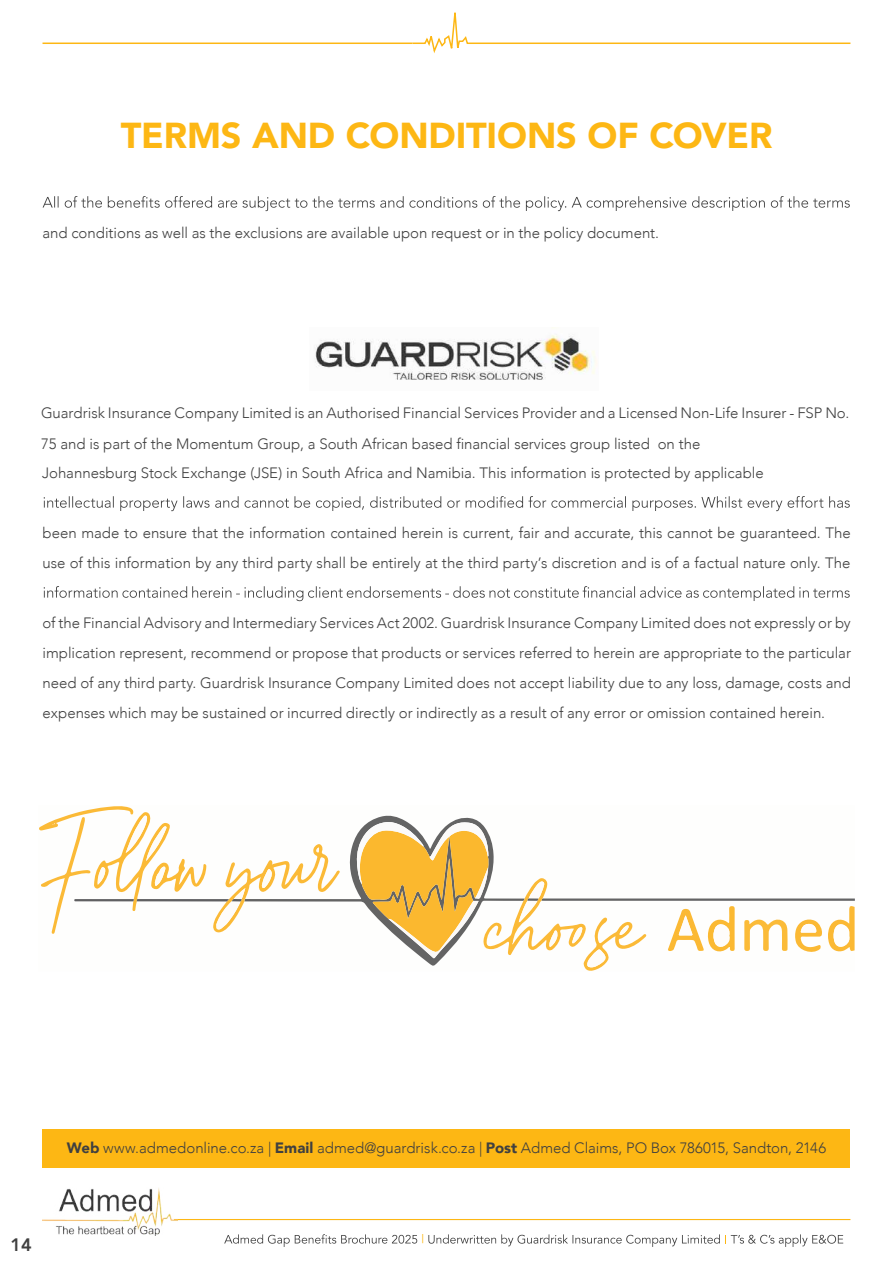
<style>
.page{position:relative;width:893px;height:1263px;background:#fff}
.page>*{position:absolute;margin:0;border:0;box-sizing:border-box;transform-origin:0 0}
.t1{font:900 36px "Avenir";letter-spacing:-.005em;color:#fdb714}
.t2{font:800 18px "Avenir";color:#404040}
.t3{font:300 15px/30px "Avenir";color:#404040}
.t4{font:12px "Avenir";color:#fdb714}
.s1{font-weight:900}
</style>
<div class="page">
<hr style="left:174px;top:1219px;width:676px;height:1px;background:#fdb714">
<svg style="left:224px;top:1234px;width:193px;height:13px"></svg>
<svg style="left:428px;top:1234px;width:415px;height:13px"></svg>
<img style="left:43px;top:1188px;width:135px;height:47px">
<hr style="left:43px;top:43px;width:369px;height:1px;background:#fdb714">
<svg style="left:411px;top:12px;width:440px;height:41px"></svg>
<svg style="left:43px;top:196px;width:807px;height:15px"></svg>
<div style="left:43px;top:1129px;width:807px;height:39px;background:#fdb714"></div>
<img style="left:315px;top:335px;width:282px;height:45px">
<svg style="left:44px;top:496px;width:806px;height:15px"></svg>
<svg style="left:44px;top:586px;width:806px;height:15px"></svg>
<svg style="left:39px;top:806px;width:816px;height:165px"></svg>
<h1 class="t1" style="left:121px;top:104px;width:653px">TERMS AND CONDITIONS OF COVER</h1>
<p class="t3" style="left:43px;top:217px;width:618px">and conditions as well as the exclusions are available upon request or in the policy document.</p>
<p class="t3" style="left:41px;top:397px;width:810px">Guardrisk Insurance Company Limited is an Authorised Financial Services Provider and a Licensed Non-Life Insurer - FSP No.</p>
<p class="t3" style="left:41px;top:429px;width:661px">75 and is part of the Momentum Group, a South African based financial services group listed on the</p>
<p class="t3" style="left:42px;top:457px;width:723px">Johannesburg Stock Exchange (JSE) in South Africa and Namibia. This information is protected by applicable</p>
<p class="t3" style="left:43px;top:517px;width:810px">been made to ensure that the information contained herein is current, fair and accurate, this cannot be guaranteed. The use of this information by any third party shall be entirely at the third party’s discretion and is of a factual nature only. The</p>
<p class="t3" style="left:43px;top:607px;width:810px;text-align:justify">of the Financial Advisory and Intermediary Services Act 2002. Guardrisk Insurance Company Limited does not expressly or by implication represent, recommend or propose that products or services referred to herein are appropriate to the particular need of any third party. Guardrisk Insurance Company Limited does not accept liability due to any loss, damage, costs and expenses which may be sustained or incurred directly or indirectly as a result of any error or omission contained herein.</p>
<p class="t3" style="left:67px;top:1132px;width:761px"><span class="s1">Web</span> www.admedonline.co.za | <span class="s1">Email</span> admed@guardrisk.co.za | <span class="s1">Post</span> Admed Claims, PO Box 786015, Sandton, 2146</p>
<p class="t2" style="left:11px;top:1230px;width:23px">14</p>
<p class="t4" style="left:421px;top:1232px;width:4px">|</p>
</div>
